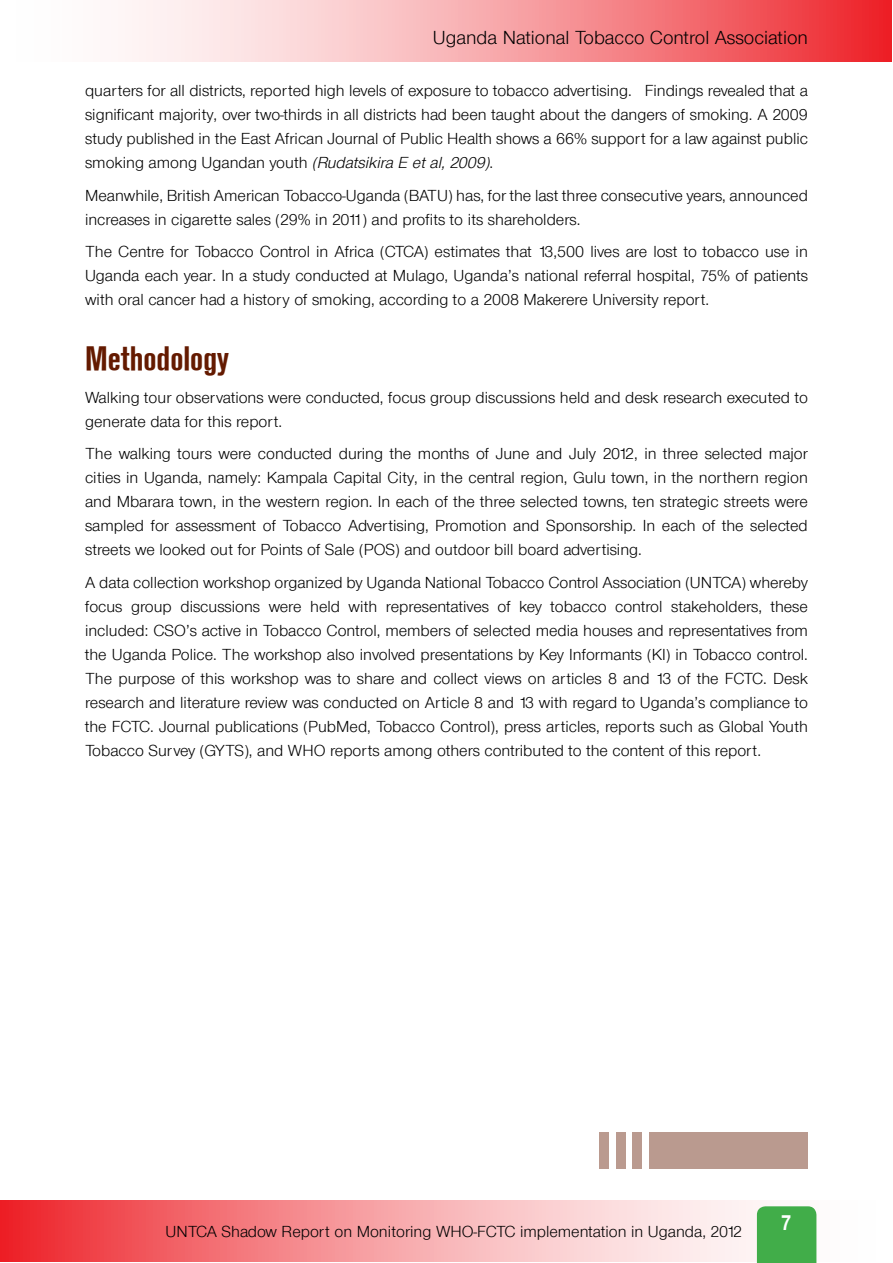
<style>
.page{position:relative;width:893px;height:1263px;background:#fff}
.page>*{position:absolute;margin:0;border:0;box-sizing:border-box;transform-origin:0 0}
.t1{font:33px "Akzidenz Grotesk BE Bold Cn";color:#641a00}
.t2{font:21px "Sans Narrow BOLD";color:#fff}
.t3{font:300 19.5px "Sans";color:#000}
.t4{font:300 16.5px/24px "Sans";color:#000;text-align:justify}
.s1{font-family:"Sans Light ITALIC";font-weight:400}
</style>
<div class="page">
<svg style="left:0;top:1201px;width:817px;height:61px"></svg>
<svg style="left:132px;top:0;width:759px;height:62px"></svg>
<div style="left:757px;top:1206px;width:59px;height:57px;background:#41ad49"></div>
<div style="left:599px;top:1132px;width:10px;height:37px;background:#ba9a8f"></div>
<div style="left:616px;top:1132px;width:9px;height:37px;background:#ba9a8f"></div>
<div style="left:633px;top:1132px;width:9px;height:37px;background:#ba9a8f"></div>
<div style="left:649px;top:1132px;width:159px;height:37px;background:#ba9a8f"></div>
<p class="t3" style="left:433px;top:26px;width:376px">Uganda National Tobacco Control Association</p>
<p class="t4" style="left:85px;top:79px;width:724px">quarters for all districts, reported high levels of exposure to tobacco advertising. Findings revealed that a significant majority, over two-thirds in all districts had been taught about the dangers of smoking. A 2009 study published in the East African Journal of Public Health shows a 66% support for a law against public smoking among Ugandan youth <span class="s1">(Rudatsikira E et al, 2009)</span>.</p>
<p class="t4" style="left:85px;top:183px;width:724px">Meanwhile, British American Tobacco-Uganda (BATU) has, for the last three consecutive years, announced increases in cigarette sales (29% in 2011) and profits to its shareholders.</p>
<p class="t4" style="left:85px;top:240px;width:724px">The Centre for Tobacco Control in Africa (CTCA) estimates that 13,500 lives are lost to tobacco use in Uganda each year. In a study conducted at Mulago, Uganda’s national referral hospital, 75% of patients with oral cancer had a history of smoking, according to a 2008 Makerere University report.</p>
<h1 class="t1" style="left:85px;top:340px;width:145px">Methodology</h1>
<p class="t4" style="left:85px;top:385px;width:724px">Walking tour observations were conducted, focus group discussions held and desk research executed to generate data for this report.</p>
<p class="t4" style="left:85px;top:442px;width:724px">The walking tours were conducted during the months of June and July 2012, in three selected major cities in Uganda, namely: Kampala Capital City, in the central region, Gulu town, in the northern region and Mbarara town, in the western region. In each of the three selected towns, ten strategic streets were sampled for assessment of Tobacco Advertising, Promotion and Sponsorship. In each of the selected streets we looked out for Points of Sale (POS) and outdoor bill board advertising.</p>
<p class="t4" style="left:85px;top:570px;width:724px">A data collection workshop organized by Uganda National Tobacco Control Association (UNTCA) whereby focus group discussions were held with representatives of key tobacco control stakeholders, these included: CSO’s active in Tobacco Control, members of selected media houses and representatives from the Uganda Police. The workshop also involved presentations by Key Informants (KI) in Tobacco control.<br>The purpose of this workshop was to share and collect views on articles 8 and 13 of the FCTC. Desk research and literature review was conducted on Article 8 and 13 with regard to Uganda’s compliance to the FCTC. Journal publications (PubMed, Tobacco Control), press articles, reports such as Global Youth Tobacco Survey (GYTS), and WHO reports among others contributed to the content of this report.</p>
<p class="t4" style="left:166px;top:1219px;width:578px">UNTCA Shadow Report on Monitoring WHO-FCTC implementation in Uganda, 2012</p>
<p class="t2" style="left:782px;top:1206px;width:11px">7</p>
</div>
